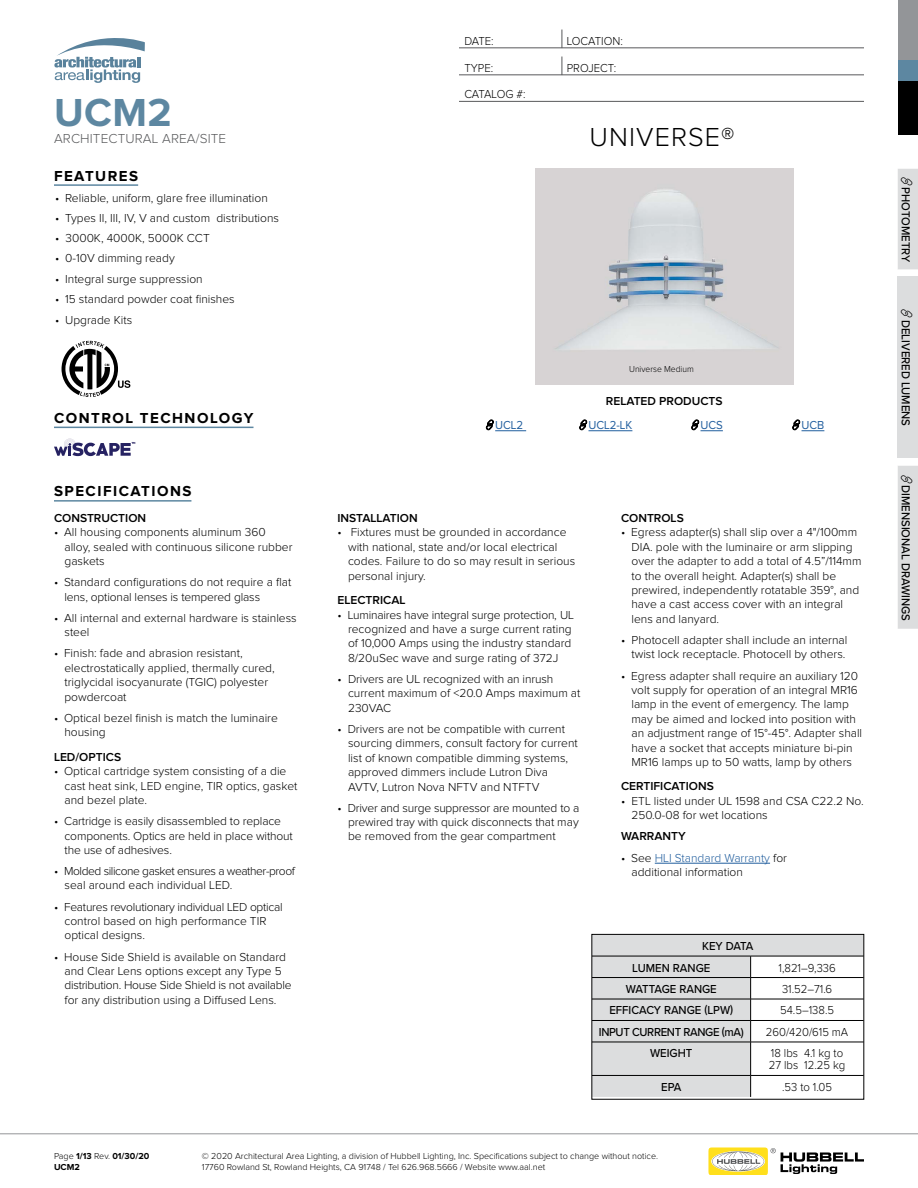
<style>
.page{position:relative;width:918px;height:1188px;background:#fff}
.page>*{position:absolute;margin:0;border:0;box-sizing:border-box;transform-origin:0 0}
.t1{font:700 40.5px "Proxima Nova";color:#5d87a1}
.t2{font:300 27px "Proxima Nova";letter-spacing:.04em;color:#000}
.t3{font:700 15px "Proxima Nova";letter-spacing:.1em;color:#000}
.t4{font:300 13.5px "Proxima Nova";letter-spacing:.01em;color:#58595b}
.t5{font:300 12px/14.4px "Proxima Nova";color:#000}
.t6{font:300 12px/12px "Proxima Nova";color:#000;scale:.95 1}
.t7{font:500 12px/21.5px "Proxima Nova";color:#000;scale:.95 1}
.t8{font:600 12px "Proxima Nova";color:#000}
.t9{font:300 12px/14.4px "Proxima Nova";letter-spacing:-.035em;color:#000}
.t10{font:500 12px "Proxima Nova";letter-spacing:-.03em;color:#000;scale:.95 1}
.t11{font:12px "Proxima Nova";color:#215e9e;scale:.95 1}
.t12{font:300 12px "Proxima Nova";letter-spacing:-.02em;color:#000;scale:.95 1}
.t13{font:300 9px/10.8px "Proxima Nova";color:#000}
.t14{font:700 9px/10.8px "Proxima Nova";color:#000}
.t15{font:300 9px "Proxima Nova";color:#000;scale:.95 1}
.s1{color:#215e9e}
.s2{font-weight:300}
</style>
<div class="page">
<hr style="left:0;top:1134px;width:918px;height:1px;background:#939598">
<svg style="left:708px;top:1148px;width:156px;height:26px"></svg>
<div style="left:898px;top:81px;width:20px;height:54px;background:#000"></div>
<div style="left:898px;top:0;width:20px;height:61px;background:#939598"></div>
<div style="left:898px;top:61px;width:20px;height:20px;background:#5d87a1"></div>
<svg style="left:54px;top:38px;width:91px;height:45px"></svg>
<hr style="left:54px;top:184px;width:84px;height:2px;background:#5d87a1">
<hr style="left:459px;top:48px;width:405px;height:1px;background:#58595b">
<svg style="left:562px;top:30px;width:1px;height:18px"></svg>
<hr style="left:459px;top:75px;width:405px;height:1px;background:#58595b">
<svg style="left:562px;top:57px;width:1px;height:18px"></svg>
<hr style="left:655px;top:863px;width:115px;height:1px;background:#215e9e">
<hr style="left:54px;top:500px;width:137px;height:2px;background:#5d87a1">
<svg style="left:594px;top:936px;width:268px;height:161px;fill:#dcddde"></svg>
<svg style="left:750px;top:957px;width:1px;height:85px"></svg>
<hr style="left:750px;top:1042px;width:1px;height:33px;background:#000">
<svg style="left:750px;top:1076px;width:1px;height:21px"></svg>
<hr style="left:592px;top:956px;width:159px;height:1px;background:#000">
<hr style="left:751px;top:956px;width:113px;height:1px;background:#000">
<hr style="left:592px;top:977px;width:159px;height:1px;background:#000">
<hr style="left:751px;top:977px;width:113px;height:1px;background:#000">
<hr style="left:592px;top:999px;width:159px;height:1px;background:#000">
<hr style="left:751px;top:999px;width:113px;height:1px;background:#000">
<hr style="left:592px;top:1020px;width:159px;height:1px;background:#000">
<hr style="left:751px;top:1020px;width:113px;height:1px;background:#000">
<hr style="left:592px;top:1042px;width:159px;height:1px;background:#000">
<hr style="left:751px;top:1042px;width:113px;height:1px;background:#000">
<hr style="left:592px;top:1075px;width:159px;height:1px;background:#000">
<hr style="left:751px;top:1075px;width:113px;height:1px;background:#000">
<div style="left:592px;top:934px;width:272px;height:165px;border:1px solid #000"></div>
<hr style="left:459px;top:101px;width:405px;height:1px;background:#58595b">
<img style="left:536px;top:169px;width:258px;height:216px">
<hr style="left:54px;top:427px;width:200px;height:1px;background:#5d87a1">
<svg style="left:54px;top:439px;width:81px;height:17px"></svg>
<svg style="left:62px;top:341px;width:68px;height:56px"></svg>
<div style="left:898px;top:169px;width:20px;height:460px;background:#dcddde"></div>
<svg style="left:495px;top:430px;width:330px;height:2px"></svg>
<h1 class="t1" style="left:54px;top:90px;width:119px">UCM2</h1>
<p class="t4" style="left:54px;top:131px;width:174px">ARCHITECTURAL AREA/SITE</p>
<p class="t3" style="left:54px;top:167px;width:86px">FEATURES</p>
<p class="t5" style="left:55px;top:191px;width:214px">• Reliable, uniform, glare free illumination</p>
<p class="t5" style="left:55px;top:211px;width:225px">• Types II, III, IV, V and custom distributions</p>
<p class="t5" style="left:55px;top:231px;width:156px">• 3000K, 4000K, 5000K CCT</p>
<p class="t5" style="left:55px;top:252px;width:121px">• 0-10V dimming ready</p>
<p class="t5" style="left:55px;top:272px;width:149px">• Integral surge suppression</p>
<p class="t5" style="left:55px;top:292px;width:181px">• 15 standard powder coat finishes</p>
<p class="t5" style="left:55px;top:313px;width:79px">• Upgrade Kits</p>
<p class="t3" style="left:54px;top:409px;width:201px">CONTROL TECHNOLOGY</p>
<p class="t3" style="left:54px;top:483px;width:139px">SPECIFICATIONS</p>
<p class="t8" style="left:54px;top:511px;width:94px">CONSTRUCTION</p>
<p class="t5" style="left:64px;top:526px;width:230px;text-indent:-10px">• All housing components aluminum 360 alloy, sealed with continuous silicone rubber gaskets</p>
<p class="t5" style="left:64px;top:575px;width:228px;text-indent:-10px">• Standard configurations do not require a flat lens, optional lenses is tempered glass</p>
<p class="t5" style="left:64px;top:611px;width:234px;text-indent:-10px">• All internal and external hardware is stainless steel</p>
<p class="t5" style="left:64px;top:647px;width:212px;text-indent:-10px">• Finish: fade and abrasion resistant, electrostatically applied, thermally cured, triglycidal isocyanurate (TGIC) polyester powdercoat</p>
<p class="t5" style="left:64px;top:711px;width:215px;text-indent:-10px">• Optical bezel finish is match the luminaire housing</p>
<p class="t8" style="left:54px;top:750px;width:69px">LED/OPTICS</p>
<p class="t5" style="left:64px;top:764px;width:235px;text-indent:-10px">• Optical cartridge system consisting of a die cast heat sink, LED engine, TIR optics, gasket and bezel plate.</p>
<p class="t5" style="left:64px;top:814px;width:230px;text-indent:-10px">• Cartridge is easily disassembled to replace components. Optics are held in place without the use of adhesives.</p>
<p class="t9" style="left:64px;top:864px;width:232px;text-indent:-10px">• Molded silicone gasket ensures a weather-proof seal around each individual LED.</p>
<p class="t5" style="left:64px;top:900px;width:220px;text-indent:-10px">• Features revolutionary individual LED optical control based on high performance TIR optical designs.</p>
<p class="t5" style="left:64px;top:950px;width:229px;text-indent:-10px">• House Side Shield is available on Standard and Clear Lens options except any Type 5 distribution. House Side Shield is not available for any distribution using a Diffused Lens.</p>
<p class="t6" style="left:464px;top:35px;width:32px">DATE:</p>
<p class="t6" style="left:567px;top:35px;width:61px">LOCATION:</p>
<p class="t6" style="left:464px;top:62px;width:32px">TYPE:</p>
<p class="t6" style="left:567px;top:62px;width:54px">PROJECT:</p>
<p class="t12" style="left:464px;top:88px;width:66px">CATALOG #:</p>
<h2 class="t2" style="left:590px;top:122px;width:147px">UNIVERSE®</h2>
<p class="t15" style="left:629px;top:364px;width:70px">Universe Medium</p>
<p class="t8" style="left:606px;top:395px;width:118px">RELATED PRODUCTS</p>
<p class="t11" style="left:495px;top:420px;width:31px">UCL2</p>
<p class="t11" style="left:589px;top:420px;width:48px">UCL2-LK</p>
<p class="t11" style="left:701px;top:420px;width:25px">UCS</p>
<p class="t11" style="left:802px;top:420px;width:26px">UCB</p>
<p class="t8" style="left:338px;top:511px;width:82px">INSTALLATION</p>
<p class="t5" style="left:348px;top:526px;width:229px;text-indent:-10px">• Fixtures must be grounded in accordance with national, state and/or local electrical codes. Failure to do so may result in serious personal injury.</p>
<p class="t8" style="left:338px;top:593px;width:69px">ELECTRICAL</p>
<p class="t5" style="left:348px;top:608px;width:228px;text-indent:-10px">• Luminaires have integral surge protection, UL recognized and have a surge current rating of 10,000 Amps using the industry standard 8/20uSec wave and surge rating of 372J</p>
<p class="t5" style="left:348px;top:672px;width:234px;text-indent:-10px">• Drivers are UL recognized with an inrush current maximum of &lt;20.0 Amps maximum at<br>230VAC</p>
<p class="t5" style="left:348px;top:722px;width:231px;text-indent:-10px">• Drivers are not be compatible with current sourcing dimmers, consult factory for current list of known compatible dimming systems, approved dimmers include Lutron Diva AVTV, Lutron Nova NFTV and NTFTV</p>
<p class="t5" style="left:348px;top:801px;width:233px;text-align:justify;text-indent:-10px">• Driver and surge suppressor are mounted to a prewired tray with quick disconnects that may be removed from the gear compartment</p>
<p class="t8" style="left:621px;top:511px;width:64px">CONTROLS</p>
<p class="t5" style="left:632px;top:526px;width:232px;text-indent:-10px">• Egress adapter(s) shall slip over a 4"/100mm DIA. pole with the luminaire or arm slipping over the adapter to add a total of 4.5”/114mm to the overall height. Adapter(s) shall be prewired, independently rotatable 359°, and have a cast access cover with an integral lens and lanyard.</p>
<p class="t5" style="left:621px;top:633px;width:228px;text-align:right">• Photocell adapter shall include an internal twist lock receptacle. Photocell by others.</p>
<p class="t5" style="left:632px;top:669px;width:232px;text-indent:-10px">• Egress adapter shall require an auxiliary 120 volt supply for operation of an integral MR16 lamp in the event of emergency. The lamp may be aimed and locked into position with an adjustment range of 15°-45°. Adapter shall have a socket that accepts miniature bi-pin MR16 lamps up to 50 watts, lamp by others</p>
<p class="t8" style="left:621px;top:780px;width:94px">CERTIFICATIONS</p>
<p class="t5" style="left:632px;top:794px;width:234px;text-indent:-10px">• ETL listed under UL 1598 and CSA C22.2 No.<br>250.0-08 for wet locations</p>
<p class="t8" style="left:621px;top:830px;width:66px">WARRANTY</p>
<p class="t5" style="left:632px;top:851px;width:157px;text-indent:-10px">• See <span class="s1">HLI Standard Warranty</span> for additional information</p>
<p class="t7" style="left:632px;top:935px;width:129px;text-indent:70px">KEY DATA<br>LUMEN RANGE</p>
<p class="t6" style="left:779px;top:962px;width:62px">1,821–9,336</p>
<p class="t7" style="left:626px;top:978px;width:97px">WATTAGE RANGE</p>
<p class="t6" style="left:782px;top:983px;width:54px">31.52–71.6</p>
<p class="t7" style="left:609px;top:999px;width:132px">EFFICACY RANGE (LPW)</p>
<p class="t6" style="left:780px;top:1005px;width:58px">54.5–138.5</p>
<p class="t10" style="left:599px;top:1023px;width:154px">INPUT CURRENT RANGE (mA)</p>
<p class="t6" style="left:766px;top:1026px;width:88px">260/420/615 mA</p>
<p class="t7" style="left:650px;top:1042px;width:46px">WEIGHT</p>
<p class="t6" style="left:769px;top:1048px;width:82px">18 lbs 4.1 kg to<br>27 lbs 12.25 kg</p>
<p class="t7" style="left:661px;top:1076px;width:23px">EPA</p>
<p class="t6" style="left:782px;top:1081px;width:54px">.53 to 1.05</p>
<p class="t14" style="left:54px;top:1151px;width:97px"><span class="s2">Page</span> 1/13 <span class="s2">Rev.</span> 01/30/20<br>UCM2</p>
<p class="t13" style="left:202px;top:1151px;width:458px">© 2020 Architectural Area Lighting, a division of Hubbell Lighting, Inc. Specifications subject to change without notice.<br>17760 Rowland St, Rowland Heights, CA 91748 / Tel 626.968.5666 / Website www.aal.net</p>
<p class="t7" style="left:917px;top:187px;width:80px;rotate:90deg">PHOTOMETRY</p>
<p class="t7" style="left:917px;top:320px;width:113px;rotate:90deg">DELIVERED LUMENS</p>
<p class="t7" style="left:917px;top:485px;width:145px;rotate:90deg">DIMENSIONAL DRAWINGS</p>
</div>
